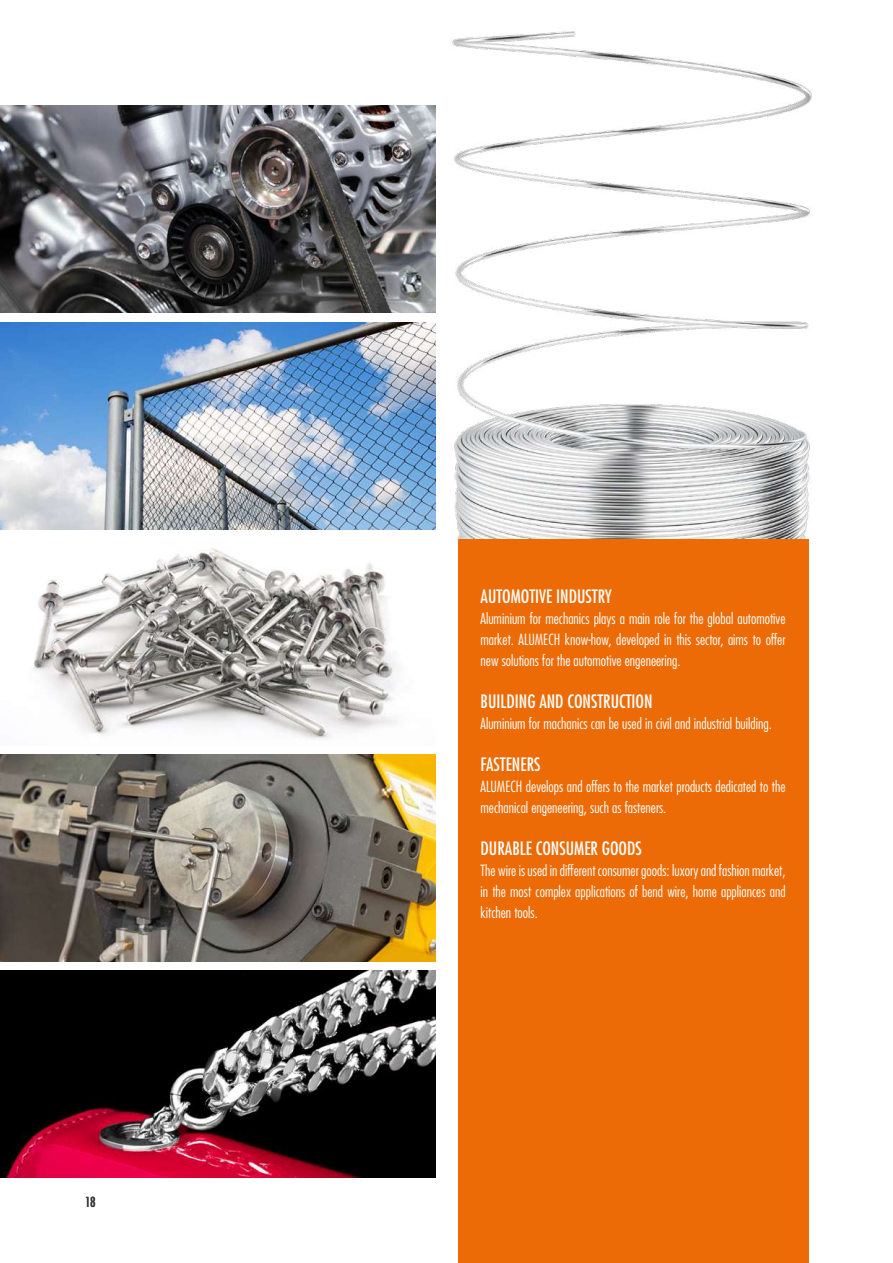
<style>
.page{position:relative;width:893px;height:1263px;background:#fff}
.page>*{position:absolute;margin:0;border:0;box-sizing:border-box;transform-origin:0 0}
.t1{font:condensed 22.5px "Futura Std";color:#fff}
.t2{font:condensed 18px "Futura Std";color:#fff}
.t3{font:300 condensed 15px/21px "Futura Std";color:#fff;text-align:justify}
.t4{font:condensed 13.5px "Futura Std";color:#3d3c3b}
</style>
<div class="page">
<img style="left:452px;top:31px;width:360px;height:508px">
<img style="left:0;top:755px;width:436px;height:206px">
<div style="left:458px;top:539px;width:350px;height:724px;background:#ed6b06"></div>
<img style="left:0;top:105px;width:436px;height:208px">
<img style="left:0;top:322px;width:436px;height:208px">
<img style="left:0;top:971px;width:436px;height:206px">
<img style="left:33px;top:548px;width:365px;height:191px">
<p class="t4" style="left:85px;top:1194px;width:12px">18</p>
<p class="t2" style="left:481px;top:586px;width:133px">AUTOMOTIVE INDUSTRY</p>
<p class="t3" style="left:481px;top:608px;width:306px">Aluminium for mechanics plays a main role for the global automotive market. ALUMECH know-how, developed in this sector, aims to offer new solutions for the automotive engeneering.</p>
<p class="t2" style="left:481px;top:691px;width:174px">BUILDING AND CONSTRUCTION</p>
<p class="t3" style="left:481px;top:713px;width:293px">Aluminium for machanics can be used in civil and industrial building.</p>
<p class="t2" style="left:481px;top:754px;width:61px">FASTENERS</p>
<p class="t3" style="left:481px;top:776px;width:306px">ALUMECH develops and offers to the market products dedicated to the mechanical engeneering, such as fasteners.</p>
<p class="t2" style="left:481px;top:838px;width:163px">DURABLE CONSUMER GOODS</p>
<p class="t3" style="left:481px;top:860px;width:306px">The wire is used in different consumer goods: luxory and fashion market, in the most complex applications of bend wire, home appliances and kitchen tools.</p>
<h1 class="t1" style="left:498px;top:843px;width:200px">ASPERAECTAT OMNIS IN CUS.</h1>
</div>
